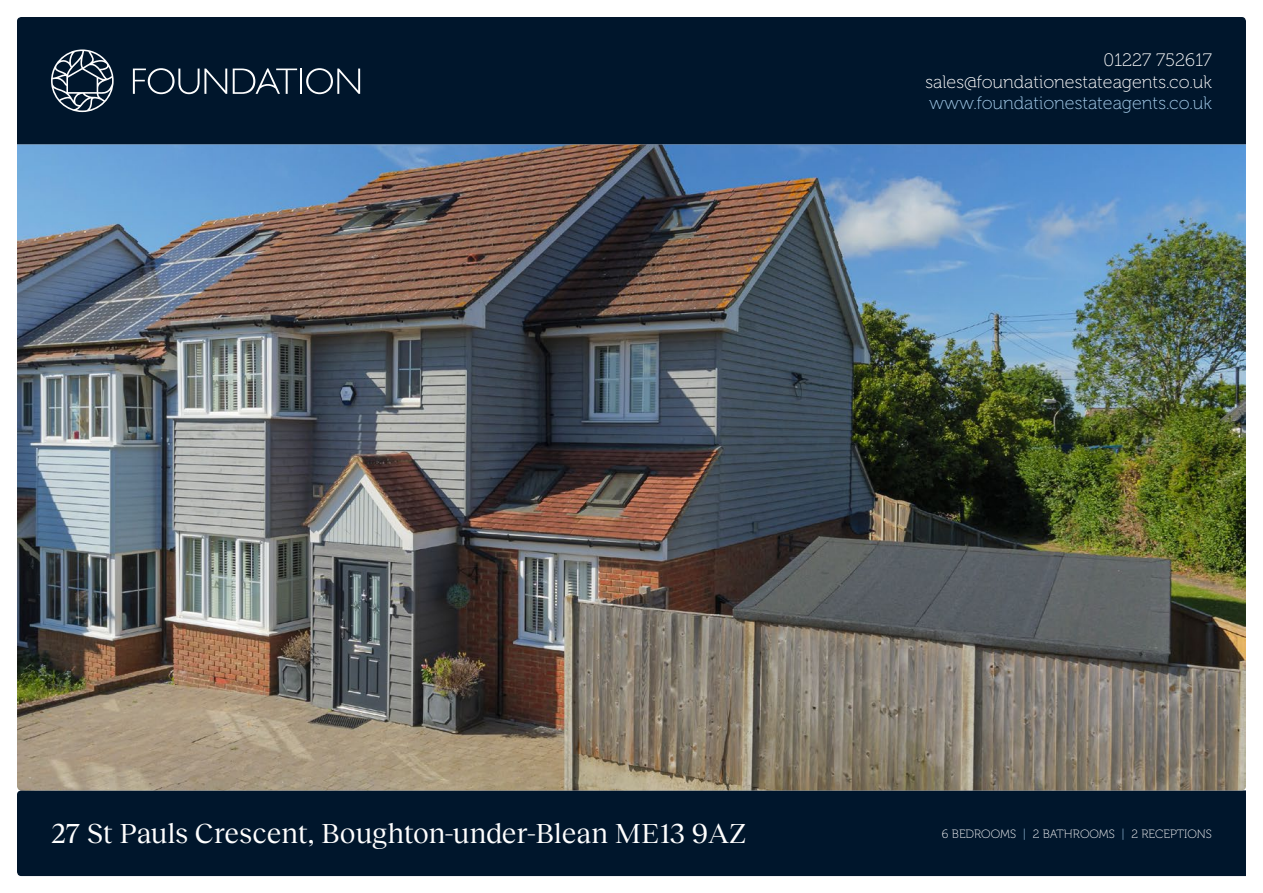
<style>
.page{position:relative;width:1263px;height:893px;background:#fff}
.page>*{position:absolute;margin:0;border:0;box-sizing:border-box;transform-origin:0 0}
.t1{font:28.5px "Reckless Neue";color:#fff}
.t2{font:18px/21.6px "Museo 100";color:#fff;text-align:right}
.t3{font:18px "Museo 100";color:#a7cfee}
.t4{font:12px "Museo 100";color:#fff}
.s1{color:#a7cfee}
</style>
<div class="page">
<div style="left:17px;top:790px;width:1229px;height:86px;background:#00162c"></div>
<div style="left:17px;top:17px;width:1229px;height:128px;background:#00162c"></div>
<hr style="left:300px;top:69px;width:2px;height:25px;background:#fff">
<svg style="left:233px;top:68px;width:64px;height:26px;background:#354658"></svg>
<svg style="left:133px;top:68px;width:94px;height:26px;background:#334556"></svg>
<svg style="left:306px;top:68px;width:54px;height:26px"></svg>
<svg style="left:51px;top:49px;width:63px;height:63px;background:#3e4f5f"></svg>
<img style="left:17px;top:145px;width:1229px;height:645px">
<p class="t2" style="left:925px;top:50px;width:288px">01227 752617 sales@foundationestateagents.co.uk</p>
<p class="t3" style="left:929px;top:94px;width:284px">www.foundationestateagents.co.uk</p>
<h1 class="t1" style="left:51px;top:813px;width:697px">27 St Pauls Crescent, Boughton-under-Blean ME13 9AZ</h1>
<p class="t4" style="left:942px;top:827px;width:271px">6 BEDROOMS <span class="s1">|</span> 2 BATHROOMS <span class="s1">|</span> 2 RECEPTIONS</p>
</div>
